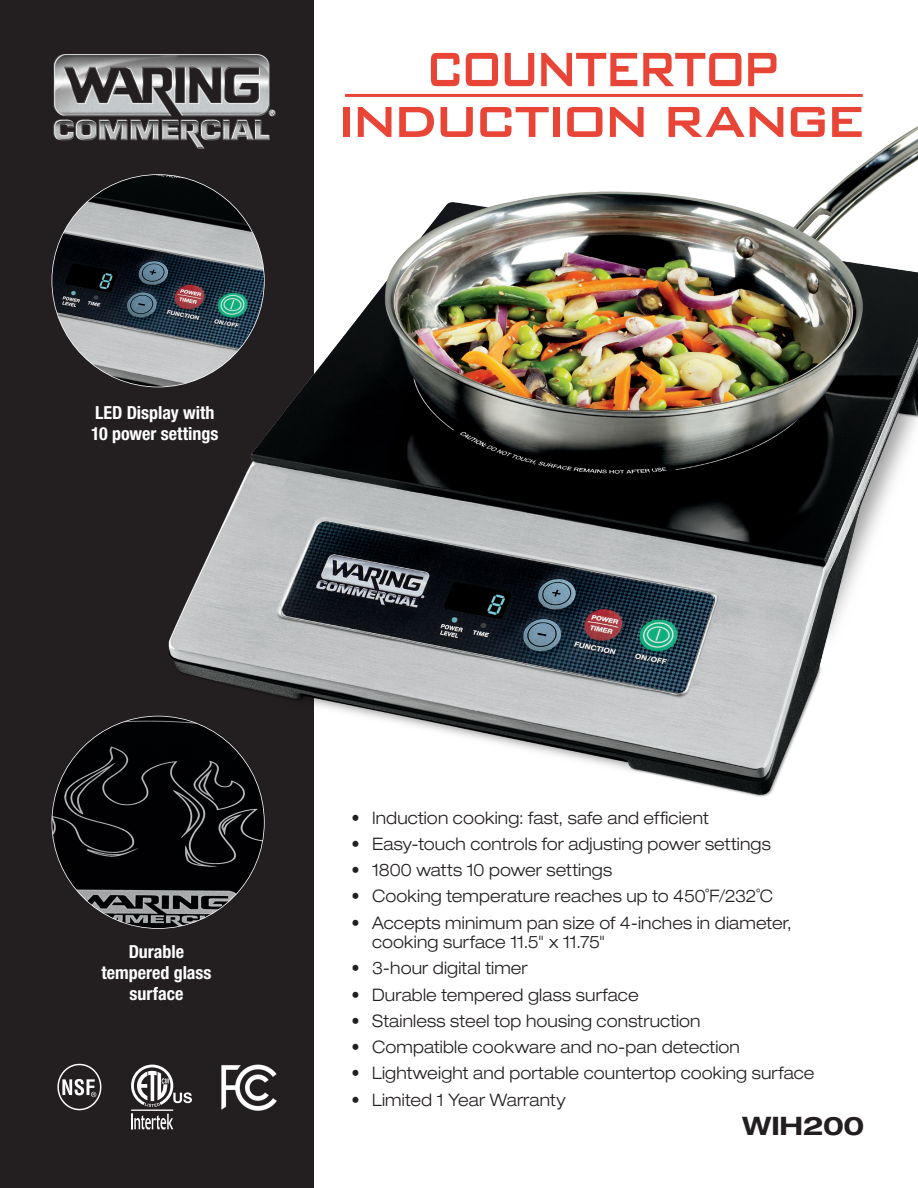
<style>
.page{position:relative;width:918px;height:1188px;background:#fff}
.page>*{position:absolute;margin:0;border:0;box-sizing:border-box;transform-origin:0 0}
.t1{font:500 64.5px "Bank Gothic BT";letter-spacing:-.105em;color:#e84537;scale:.79 1}
.t2{font:500 58.05px "Bank Gothic BT";letter-spacing:-.12em;color:#e84537;scale:.96 1}
.t3{font:700 expanded 25.5px "Helvetica Neue LT Std";letter-spacing:-.015em;color:#231f20}
.t4{font:700 condensed 18px/21px "Helvetica Neue LT Std";color:#fff}
.t5{font:300 expanded 17.25px/19.5px "Helvetica Neue LT Std";letter-spacing:.005em;color:#231f20;scale:.95 1}
</style>
<div class="page">
<div style="left:0;top:0;width:313px;height:1188px;background:#231f20"></div>
<hr style="left:345px;top:94px;width:518px;height:3px;background:#e84537">
<img style="left:53px;top:54px;width:223px;height:87px">
<img style="left:52px;top:175px;width:212px;height:212px;border-radius:106px">
<img style="left:82px;top:113px;width:836px;height:755px">
<img style="left:52px;top:716px;width:212px;height:212px;border-radius:106px">
<img style="left:221px;top:1064px;width:56px;height:47px">
<img style="left:57px;top:1063px;width:45px;height:48px">
<hr style="left:131px;top:1109px;width:42px;height:2px;background:#fff">
<svg style="left:131px;top:1114px;width:42px;height:16px"></svg>
<svg style="left:131px;top:1065px;width:61px;height:42px"></svg>
<p class="t4" style="left:91px;top:402px;width:129px">LED Display with<br>10 power settings</p>
<h1 class="t1" style="left:425px;top:35px;width:450px">COUNTERTOP</h1>
<h1 class="t2" style="left:336px;top:90px;width:554px">INDUCTION RANGE</h1>
<p class="t4" style="left:101px;top:941px;width:112px;text-align:center">Durable tempered glass surface</p>
<p class="t5" style="left:351px;top:808px;width:378px">• Induction cooking: fast, safe and efficient</p>
<p class="t5" style="left:351px;top:834px;width:443px">• Easy-touch controls for adjusting power settings</p>
<p class="t5" style="left:351px;top:860px;width:276px">• 1800 watts 10 power settings</p>
<p class="t5" style="left:351px;top:886px;width:445px">• Cooking temperature reaches up to 450˚F/232˚C</p>
<p class="t5" style="left:372px;top:913px;width:443px;text-indent:-21px">• Accepts minimum pan size of 4-inches in diameter, cooking surface 11.5" x 11.75"</p>
<p class="t5" style="left:351px;top:958px;width:187px">• 3-hour digital timer</p>
<p class="t5" style="left:351px;top:985px;width:304px">• Durable tempered glass surface</p>
<p class="t5" style="left:351px;top:1011px;width:369px">• Stainless steel top housing construction</p>
<p class="t5" style="left:351px;top:1037px;width:410px">• Compatible cookware and no-pan detection</p>
<p class="t5" style="left:351px;top:1063px;width:489px">• Lightweight and portable countertop cooking surface</p>
<p class="t5" style="left:351px;top:1090px;width:227px">• Limited 1 Year Warranty</p>
<h3 class="t3" style="left:742px;top:1110px;width:124px">WIH200</h3>
</div>
